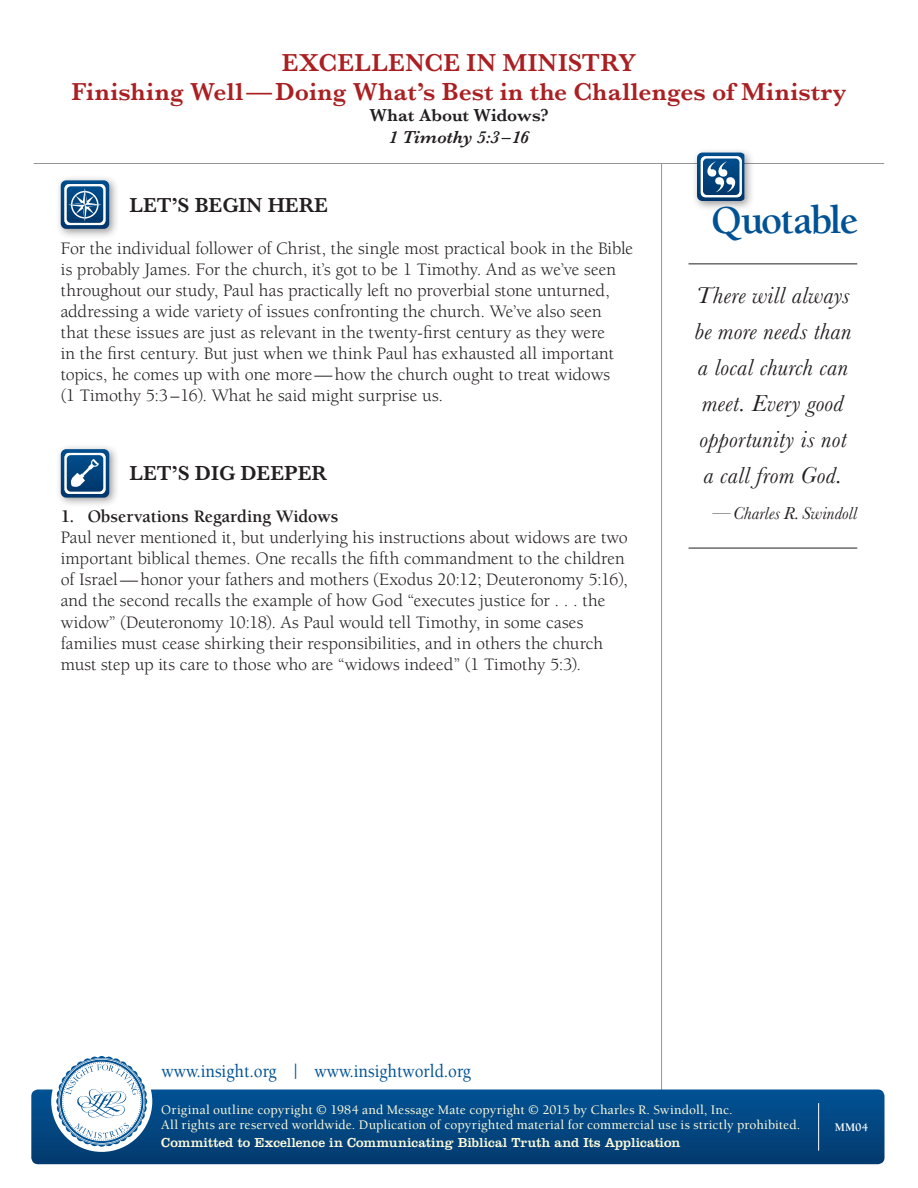
<style>
.page{position:relative;width:918px;height:1188px;background:#fff}
.page>*{position:absolute;margin:0;border:0;box-sizing:border-box;transform-origin:0 0}
.t1{font:700 40.5px "Berkeley";letter-spacing:-.04em;color:#005294}
.t2{font:600 25.5px/28.5px "Baskerville";letter-spacing:.01em;color:#aa1f22;text-align:center}
.t3{font:italic 24px/36px "Baskerville";letter-spacing:.015em;color:#231f20;text-align:center}
.t4{font:600 21px "Baskerville";color:#231f20}
.t5{font:500 18.9px "Berkeley";color:#005294;scale:.9 1}
.t6{font:18px/21px "Berkeley";color:#231f20}
.t7{font:700 18px "Berkeley";letter-spacing:-.005em;color:#231f20}
.t8{font:italic 18px "Baskerville";letter-spacing:.01em;color:#231f20}
.t9{font:600 18px "Baskerville";letter-spacing:-.005em;color:#231f20}
.t10{font:italic 600 18px "Baskerville";letter-spacing:-.005em;color:#231f20}
.t11{font:500 13.5px/15px "Berkeley";letter-spacing:.01em;color:#fffcdc}
.t12{font:13.5px "Clarendon";letter-spacing:.005em;color:#fffcdc}
.t13{font:700 12px "Berkeley";color:#fff}
</style>
<div class="page">
<hr style="left:661px;top:164px;width:1px;height:933px;background:#939598">
<hr style="left:34px;top:163px;width:850px;height:1px;background:#939598">
<div style="left:31px;top:1090px;width:854px;height:74px;background:linear-gradient(to bottom,#015294,#043b6f);border-radius:7px"></div>
<div style="left:51px;top:1051px;width:101px;height:101px;background:#fff;border-radius:50%"></div>
<svg style="left:56px;top:1056px;width:91px;height:91px"></svg>
<hr style="left:818px;top:1103px;width:1px;height:48px;background:#fff">
<div style="left:56px;top:175px;width:64px;height:64px;background:#231f20;opacity:.45"></div>
<svg style="left:61px;top:180px;width:48px;height:49px;background:#4777a0"></svg>
<div style="left:56px;top:444px;width:64px;height:64px;background:#231f20;opacity:.45"></div>
<svg style="left:61px;top:449px;width:48px;height:49px"></svg>
<div style="left:692px;top:147px;width:63px;height:65px;background:#231f20;opacity:.45"></div>
<svg style="left:697px;top:153px;width:47px;height:48px"></svg>
<hr style="left:689px;top:264px;width:168px;height:1px;background:#231f20">
<hr style="left:689px;top:548px;width:168px;height:1px;background:#231f20">
<h2 class="t2" style="left:72px;top:48px;width:776px">EXCELLENCE IN MINISTRY<br>Finishing Well—Doing What’s Best in the Challenges of Ministry</h2>
<p class="t9" style="left:369px;top:103px;width:181px">What About Widows?</p>
<p class="t10" style="left:389px;top:125px;width:142px">1 Timothy 5:3 –16</p>
<p class="t4" style="left:129px;top:190px;width:200px">LET’S BEGIN HERE</p>
<p class="t6" style="left:61px;top:238px;width:574px">For the individual follower of Christ, the single most practical book in the Bible is probably James. For the church, it’s got to be 1 Timothy. And as we’ve seen throughout our study, Paul has practically left no proverbial stone unturned, addressing a wide variety of issues confronting the church. We’ve also seen that these issues are just as relevant in the twenty-first century as they were<br>in the first century. But just when we think Paul has exhausted all important topics, he comes up with one more—how the church ought to treat widows<br>(1 Timothy 5:3–16). What he said might surprise us.</p>
<p class="t4" style="left:130px;top:459px;width:199px">LET’S DIG DEEPER</p>
<p class="t7" style="left:61px;top:507px;width:279px">1. Observations Regarding Widows</p>
<p class="t6" style="left:61px;top:528px;width:569px">Paul never mentioned it, but underlying his instructions about widows are two important biblical themes. One recalls the fifth commandment to the children of Israel—honor your fathers and mothers (Exodus 20:12; Deuteronomy 5:16), and the second recalls the example of how God “executes justice for . . . the widow” (Deuteronomy 10:18). As Paul would tell Timothy, in some cases families must cease shirking their responsibilities, and in others the church must step up its care to those who are “widows indeed” (1 Timothy 5:3).</p>
<h1 class="t1" style="left:711px;top:199px;width:149px">Quotable</h1>
<h3 class="t3" style="left:694px;top:277px;width:158px">There will always be more needs than a local church can meet. Every good opportunity is not a call from God.</h3>
<p class="t8" style="left:713px;top:501px;width:146px">—Charles R. Swindoll</p>
<p class="t5" style="left:162px;top:1061px;width:345px">www.insight.org | www.insightworld.org</p>
<p class="t11" style="left:161px;top:1103px;width:641px">Original outline copyright © 1984 and Message Mate copyright © 2015 by Charles R. Swindoll, Inc.<br>All rights are reserved worldwide. Duplication of copyrighted material for commercial use is strictly prohibited.</p>
<p class="t12" style="left:161px;top:1135px;width:521px">Committed to Excellence in Communicating Biblical Truth and Its Application</p>
<p class="t13" style="left:835px;top:1121px;width:35px">MM04</p>
</div>
